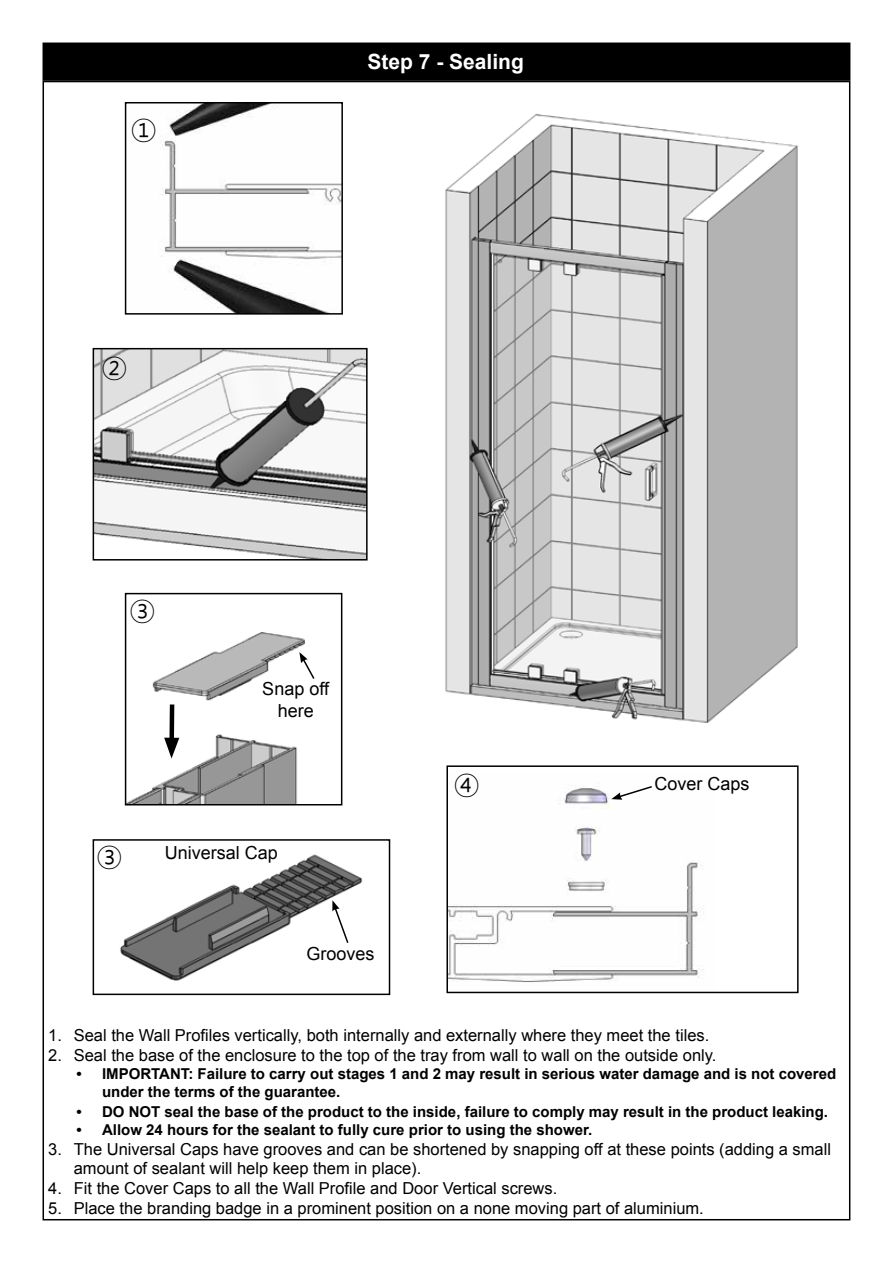
<style>
.page{position:relative;width:893px;height:1263px;background:#fff}
.page>*{position:absolute;margin:0;border:0;box-sizing:border-box;transform-origin:0 0}
.t1{font:27px "Malgun Gothic";color:#000}
.t2{font:700 21px "Arial";color:#fff}
.t3{font:18px/21.6px "Arial";color:#000;text-align:center}
.t4{font:16.5px/19.8px "Arial";color:#000}
.t5{font:700 15px/18px "Arial";color:#000}
</style>
<div class="page">
<img style="left:128px;top:632px;width:177px;height:170px">
<div style="left:125px;top:593px;width:217px;height:212px;border:2px solid #000"></div>
<img style="left:96px;top:351px;width:269px;height:206px">
<div style="left:93px;top:348px;width:275px;height:212px;border:2px solid #000"></div>
<img style="left:161px;top:105px;width:179px;height:207px">
<div style="left:125px;top:102px;width:218px;height:213px;border:2px solid #000"></div>
<div style="left:43px;top:43px;width:807px;height:37px;background:#000"></div>
<div style="left:43px;top:43px;width:807px;height:38px;border:2px solid #000"></div>
<img style="left:445px;top:114px;width:353px;height:609px">
<svg style="left:299px;top:652px;width:16px;height:28px"></svg>
<div style="left:169px;top:704px;width:5px;height:42px;background:#000"></div>
<svg style="left:164px;top:738px;width:15px;height:20px"></svg>
<img style="left:120px;top:854px;width:242px;height:127px">
<div style="left:93px;top:839px;width:297px;height:156px;border:2px solid #000"></div>
<svg style="left:332px;top:900px;width:18px;height:45px"></svg>
<img style="left:449px;top:786px;width:255px;height:196px">
<div style="left:446px;top:765px;width:353px;height:228px;border:2px solid #000"></div>
<svg style="left:611px;top:786px;width:43px;height:14px"></svg>
<h1 class="t1" style="left:131px;top:113px;width:28px">①</h1>
<h1 class="t1" style="left:101px;top:351px;width:28px">②</h1>
<p class="t2" style="left:368px;top:48px;width:158px">Step 7 - Sealing</p>
<h1 class="t1" style="left:129px;top:593px;width:28px">③</h1>
<p class="t3" style="left:262px;top:678px;width:68px">Snap off here</p>
<h1 class="t1" style="left:96px;top:840px;width:28px">③</h1>
<p class="t3" style="left:165px;top:842px;width:115px">Universal Cap</p>
<h1 class="t1" style="left:453px;top:768px;width:28px">④</h1>
<p class="t3" style="left:654px;top:773px;width:97px">Cover Caps</p>
<p class="t3" style="left:306px;top:943px;width:70px">Grooves</p>
<p class="t4" style="left:48px;top:1025px;width:663px">1. Seal the Wall Profiles vertically, both internally and externally where they meet the tiles.</p>
<p class="t4" style="left:48px;top:1045px;width:670px">2. Seal the base of the enclosure to the top of the tray from wall to wall on the outside only.</p>
<p class="t5" style="left:102px;top:1065px;width:736px;text-indent:-26px">• IMPORTANT: Failure to carry out stages 1 and 2 may result in serious water damage and is not covered under the terms of the guarantee.</p>
<p class="t5" style="left:77px;top:1103px;width:753px">• DO NOT seal the base of the product to the inside, failure to comply may result in the product leaking.</p>
<p class="t5" style="left:77px;top:1121px;width:517px">• Allow 24 hours for the sealant to fully cure prior to using the shower.</p>
<p class="t4" style="left:74px;top:1139px;width:759px;text-indent:-26px">3. The Universal Caps have grooves and can be shortened by snapping off at these points (adding a small amount of sealant will help keep them in place).</p>
<p class="t4" style="left:48px;top:1178px;width:511px">4. Fit the Cover Caps to all the Wall Profile and Door Vertical screws.</p>
<p class="t4" style="left:48px;top:1198px;width:657px">5. Place the branding badge in a prominent position on a none moving part of aluminium.</p>
</div>
